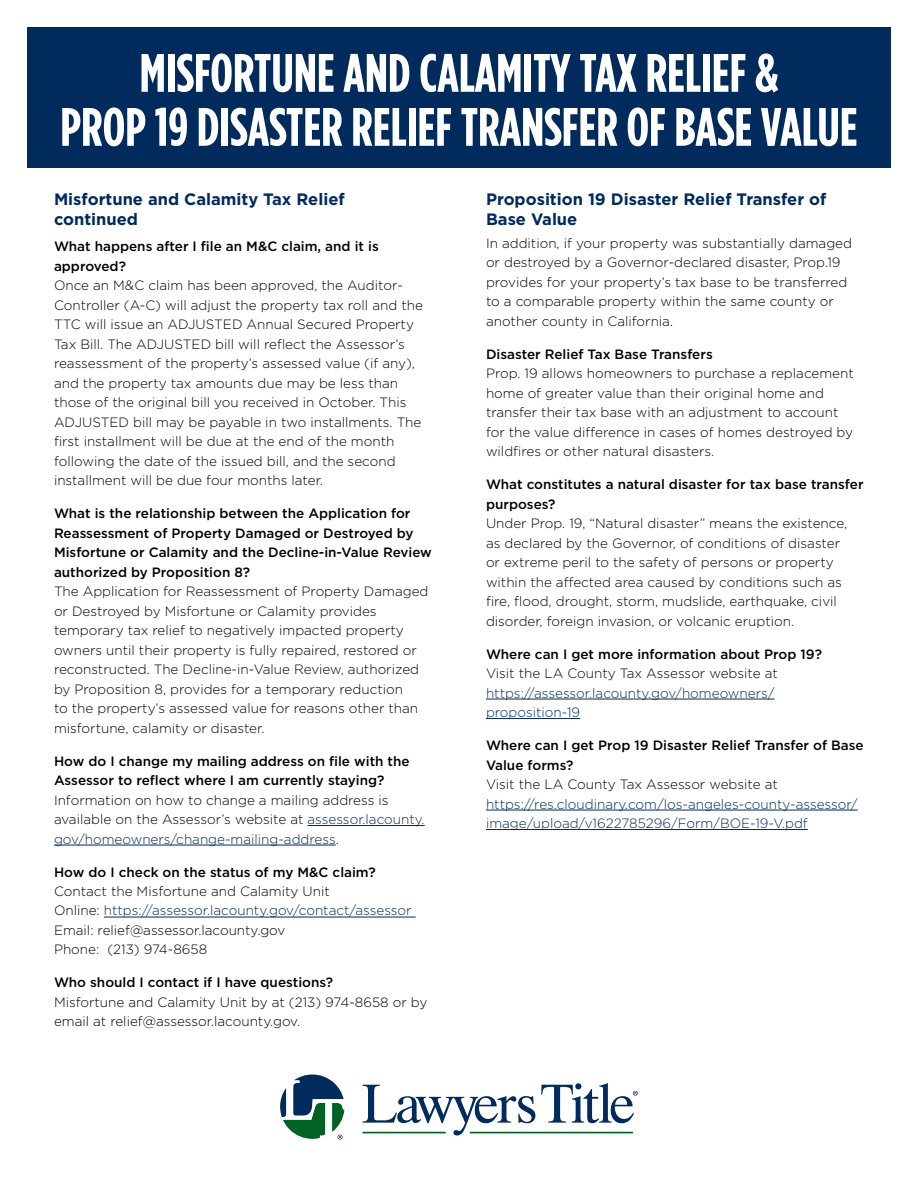
<style>
.page{position:relative;width:918px;height:1188px;background:#fff}
.page>*{position:absolute;margin:0;border:0;box-sizing:border-box;transform-origin:0 0}
.t1{font:700 54px/54px "Gotham Condensed";color:#fff;text-align:center}
.t2{font:700 16.5px/19.5px "Gotham";color:#002b5c}
.t3{font:300 13.5px/19.5px "Gotham";color:#000}
.t4{font:500 13.5px/19.5px "Gotham";color:#000}
.t5{font:300 13.5px/19.5px "Gotham";color:#002b5c}
.s1{color:#002b5c}
</style>
<div class="page">
<div style="left:27px;top:27px;width:864px;height:140px;background:#002b5c"></div>
<hr style="left:307px;top:825px;width:118px;height:1px;background:#002b5c">
<hr style="left:54px;top:845px;width:282px;height:1px;background:#002b5c">
<hr style="left:104px;top:917px;width:312px;height:1px;background:#002b5c">
<hr style="left:486px;top:699px;width:289px;height:1px;background:#002b5c">
<hr style="left:486px;top:718px;width:94px;height:1px;background:#002b5c">
<hr style="left:486px;top:810px;width:372px;height:1px;background:#002b5c">
<hr style="left:486px;top:829px;width:322px;height:1px;background:#002b5c">
<hr style="left:470px;top:1132px;width:163px;height:1px;background:#006225">
<svg style="left:363px;top:1085px;width:172px;height:50px"></svg>
<svg style="left:280px;top:1075px;width:65px;height:64px"></svg>
<svg style="left:541px;top:1083px;width:97px;height:40px"></svg>
<h1 class="t1" style="left:60px;top:46px;width:799px">MISFORTUNE AND CALAMITY TAX RELIEF &amp;<br>PROP 19 DISASTER RELIEF TRANSFER OF BASE VALUE</h1>
<p class="t2" style="left:54px;top:190px;width:292px">Misfortune and Calamity Tax Relief continued</p>
<p class="t4" style="left:54px;top:236px;width:326px">What happens after I file an M&amp;C claim, and it is approved?</p>
<p class="t3" style="left:54px;top:275px;width:370px">Once an M&amp;C claim has been approved, the Auditor-Controller (A-C) will adjust the property tax roll and the TTC will issue an ADJUSTED Annual Secured Property Tax Bill. The ADJUSTED bill will reflect the Assessor’s reassessment of the property’s assessed value (if any), and the property tax amounts due may be less than those of the original bill you received in October. This ADJUSTED bill may be payable in two installments. The first installment will be due at the end of the month following the date of the issued bill, and the second installment will be due four months later.</p>
<p class="t4" style="left:54px;top:503px;width:379px">What is the relationship between the Application for Reassessment of Property Damaged or Destroyed by Misfortune or Calamity and the Decline-in-Value Review authorized by Proposition 8?</p>
<p class="t3" style="left:54px;top:581px;width:376px">The Application for Reassessment of Property Damaged or Destroyed by Misfortune or Calamity provides temporary tax relief to negatively impacted property owners until their property is fully repaired, restored or reconstructed. The Decline-in-Value Review, authorized by Proposition 8, provides for a temporary reduction<br>to the property’s assessed value for reasons other than misfortune, calamity or disaster.</p>
<p class="t4" style="left:54px;top:751px;width:357px">How do I change my mailing address on file with the<br>Assessor to reflect where I am currently staying?</p>
<p class="t3" style="left:54px;top:790px;width:372px">Information on how to change a mailing address is available on the Assessor’s website at <span class="s1">assessor.lacounty. gov/homeowners/change-mailing-address</span>.</p>
<p class="t4" style="left:54px;top:862px;width:323px">How do I check on the status of my M&amp;C claim?</p>
<p class="t3" style="left:54px;top:881px;width:359px">Contact the Misfortune and Calamity Unit<br>Online: <span class="s1">https://assessor.lacounty.gov/contact/assessor </span>Email: relief@assessor.lacounty.gov<br>Phone: (213) 974-8658</p>
<p class="t4" style="left:54px;top:973px;width:281px">Who should I contact if I have questions?</p>
<p class="t3" style="left:54px;top:992px;width:375px">Misfortune and Calamity Unit by at (213) 974-8658 or by email at relief@assessor.lacounty.gov.</p>
<p class="t2" style="left:486px;top:190px;width:342px">Proposition 19 Disaster Relief Transfer of<br>Base Value</p>
<p class="t3" style="left:486px;top:233px;width:368px">In addition, if your property was substantially damaged or destroyed by a Governor-declared disaster, Prop.19 provides for your property’s tax base to be transferred to a comparable property within the same county or another county in California.</p>
<p class="t4" style="left:486px;top:344px;width:228px">Disaster Relief Tax Base Transfers</p>
<p class="t3" style="left:486px;top:363px;width:369px">Prop. 19 allows homeowners to purchase a replacement home of greater value than their original home and transfer their tax base with an adjustment to account for the value difference in cases of homes destroyed by wildfires or other natural disasters.</p>
<p class="t4" style="left:486px;top:474px;width:379px">What constitutes a natural disaster for tax base transfer purposes?</p>
<p class="t3" style="left:486px;top:513px;width:363px">Under Prop. 19, “Natural disaster” means the existence, as declared by the Governor, of conditions of disaster or extreme peril to the safety of persons or property within the affected area caused by conditions such as fire, flood, drought, storm, mudslide, earthquake, civil disorder, foreign invasion, or volcanic eruption.</p>
<p class="t4" style="left:486px;top:644px;width:338px">Where can I get more information about Prop 19?</p>
<p class="t3" style="left:486px;top:663px;width:293px">Visit the LA County Tax Assessor website at</p>
<p class="t5" style="left:486px;top:683px;width:290px">https://assessor.lacounty.gov/homeowners/ proposition-19</p>
<p class="t4" style="left:486px;top:735px;width:379px">Where can I get Prop 19 Disaster Relief Transfer of Base<br>Value forms?</p>
<p class="t3" style="left:486px;top:774px;width:293px">Visit the LA County Tax Assessor website at</p>
<p class="t5" style="left:486px;top:794px;width:373px">https://res.cloudinary.com/los-angeles-county-assessor/ image/upload/v1622785296/Form/BOE-19-V.pdf</p>
</div>
